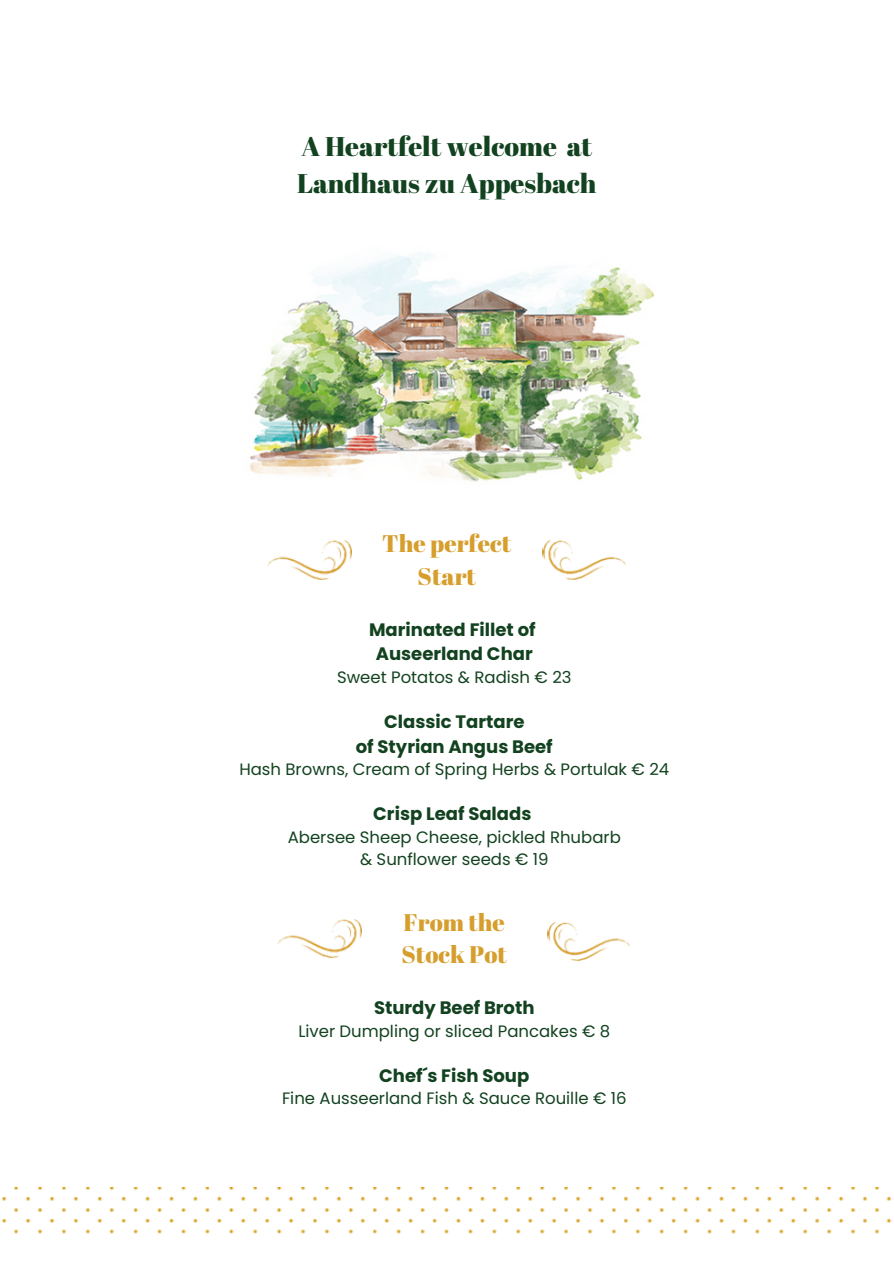
<style>
.page{position:relative;width:894px;height:1264px;background:#fff}
.page>*{position:absolute;margin:0;border:0;box-sizing:border-box;transform-origin:0 0}
.t1{font:27px/37.2px "Abril Fatface";color:#12421f}
.t2{font:24px/32.7px "Abril Fatface";color:#d69e2c;text-align:center}
.t3{font:700 18px "Poppins";color:#12421f}
.t4{font:16.5px "Poppins";color:#12421f}
</style>
<div class="page">
<img style="left:1px;top:1187px;width:891px;height:46px">
<img style="left:250px;top:253px;width:405px;height:229px">
<img style="left:547px;top:922px;width:82px;height:38px">
<img style="left:277px;top:919px;width:84px;height:38px">
<img style="left:543px;top:541px;width:82px;height:38px">
<img style="left:267px;top:541px;width:84px;height:38px">
<p class="t1" style="left:297px;top:127px;width:301px">A Heartfelt welcome at<br>Landhaus zu Appesbach</p>
<h2 class="t2" style="left:382px;top:526px;width:130px">The perfect<br>Start</h2>
<p class="t3" style="left:369px;top:616px;width:168px">Marinated Fillet of</p>
<h2 class="t3" style="left:376px;top:641px;width:158px">Auseerland Char</h2>
<p class="t4" style="left:337px;top:665px;width:236px">Sweet Potatos &amp; Radish € 23</p>
<p class="t3" style="left:384px;top:709px;width:142px">Classic Tartare</p>
<p class="t3" style="left:356px;top:733px;width:198px">of Styrian Angus Beef</p>
<p class="t4" style="left:239px;top:757px;width:431px">Hash Browns, Cream of Spring Herbs &amp; Portulak € 24</p>
<p class="t3" style="left:373px;top:801px;width:160px">Crisp Leaf Salads</p>
<p class="t4" style="left:288px;top:825px;width:334px">Abersee Sheep Cheese, pickled Rhubarb</p>
<p class="t4" style="left:360px;top:847px;width:190px">&amp; Sunflower seeds € 19</p>
<p class="t2" style="left:401px;top:905px;width:107px;text-align:left">From the<br>Stock Pot</p>
<p class="t3" style="left:374px;top:995px;width:162px">Sturdy Beef Broth</p>
<p class="t4" style="left:298px;top:1019px;width:313px">Liver Dumpling or sliced Pancakes € 8</p>
<p class="t3" style="left:379px;top:1062px;width:152px">Chef´s Fish Soup</p>
<p class="t4" style="left:282px;top:1086px;width:346px">Fine Ausseerland Fish &amp; Sauce Rouille € 16</p>
</div>
